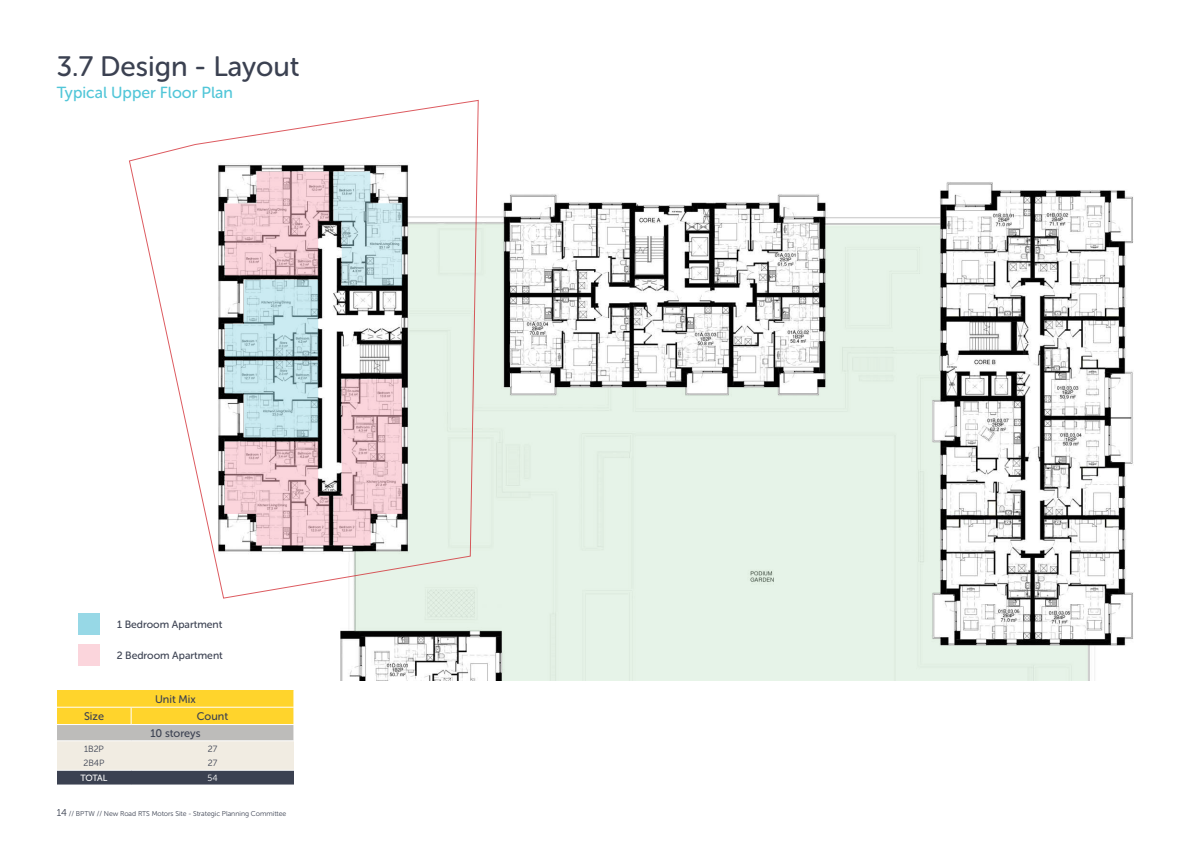
<style>
.page{position:relative;width:1191px;height:842px;background:#fff}
.page>*{position:absolute;margin:0;border:0;box-sizing:border-box;transform-origin:0 0}
.t1{font:28px "Museo Sans Rounded 500";color:#3b4151}
.t2{font:16px "Museo Sans Rounded 500";color:#51c6d8}
.t3{font:11px "Museo Sans Rounded 500";color:#3b4151}
.t4{font:10.5px "Museo Sans Rounded 500";color:#3b4151}
.t5{font:9px "Museo Sans Rounded 300";color:#3b4151}
.t6{font:9px "Museo Sans Rounded 500";letter-spacing:-.045em;color:#fff}
.t7{font:9px "Museo Sans Rounded 300";color:#fff}
.t8{font:7px "Museo Sans Rounded 300";color:#3b4151}
.s1{font-size:10px}
</style>
<div class="page">
<div style="left:131px;top:755px;width:163px;height:15px;background:#f1ece2"></div>
<div style="left:57px;top:755px;width:74px;height:15px;background:#f1ece2"></div>
<div style="left:131px;top:741px;width:163px;height:14px;background:#f1ece2"></div>
<div style="left:57px;top:741px;width:74px;height:14px;background:#f1ece2"></div>
<div style="left:57px;top:690px;width:237px;height:17px;background:#ffd42c"></div>
<div style="left:57px;top:707px;width:74px;height:17px;background:#ffd42c"></div>
<div style="left:131px;top:707px;width:163px;height:17px;background:#ffd42c"></div>
<div style="left:57px;top:724px;width:237px;height:17px;background:#bdbcba"></div>
<hr style="left:57px;top:707px;width:74px;height:1px;background:#fff">
<hr style="left:57px;top:724px;width:74px;height:1px;background:#fff">
<hr style="left:57px;top:740px;width:74px;height:1px;background:#fff">
<svg style="left:131px;top:708px;width:1px;height:16px"></svg>
<hr style="left:131px;top:707px;width:163px;height:1px;background:#fff">
<hr style="left:131px;top:724px;width:163px;height:1px;background:#fff">
<hr style="left:131px;top:740px;width:163px;height:1px;background:#fff">
<img style="left:78px;top:182px;width:1056px;height:499px">
<svg style="left:354px;top:224px;width:733px;height:457px;fill:#e6f3e8"></svg>
<div style="left:78px;top:614px;width:21px;height:21px;background:#97d8e6"></div>
<div style="left:78px;top:644px;width:21px;height:21px;background:#fbd5dc"></div>
<svg style="left:128px;top:99px;width:351px;height:500px"></svg>
<div style="left:57px;top:770px;width:74px;height:15px;background:#3b4151"></div>
<div style="left:131px;top:770px;width:163px;height:15px;background:#3b4151"></div>
<hr style="left:57px;top:770px;width:74px;height:1px;background:#fff">
<hr style="left:131px;top:770px;width:163px;height:1px;background:#fff">
<p class="t1" style="left:57px;top:51px;width:244px">3.7 Design - Layout</p>
<p class="t2" style="left:57px;top:84px;width:178px">Typical Upper Floor Plan</p>
<p class="t4" style="left:117px;top:619px;width:107px">1 Bedroom Apartment</p>
<p class="t4" style="left:117px;top:649px;width:107px">2 Bedroom Apartment</p>
<p class="t3" style="left:155px;top:693px;width:42px">Unit Mix</p>
<p class="t3" style="left:84px;top:710px;width:21px">Size</p>
<p class="t3" style="left:197px;top:710px;width:33px">Count</p>
<p class="t3" style="left:150px;top:727px;width:52px">10 storeys</p>
<p class="t5" style="left:84px;top:744px;width:21px">1B2P</p>
<p class="t5" style="left:208px;top:744px;width:11px">27</p>
<p class="t5" style="left:83px;top:758px;width:23px">2B4P</p>
<p class="t5" style="left:208px;top:758px;width:11px">27</p>
<p class="t6" style="left:81px;top:773px;width:28px">TOTAL</p>
<p class="t7" style="left:207px;top:773px;width:12px">54</p>
<p class="t8" style="left:57px;top:810px;width:231px"><span class="s1">14</span> // BPTW // New Road RTS Motors Site - Strategic Planning Committee</p>
</div>
